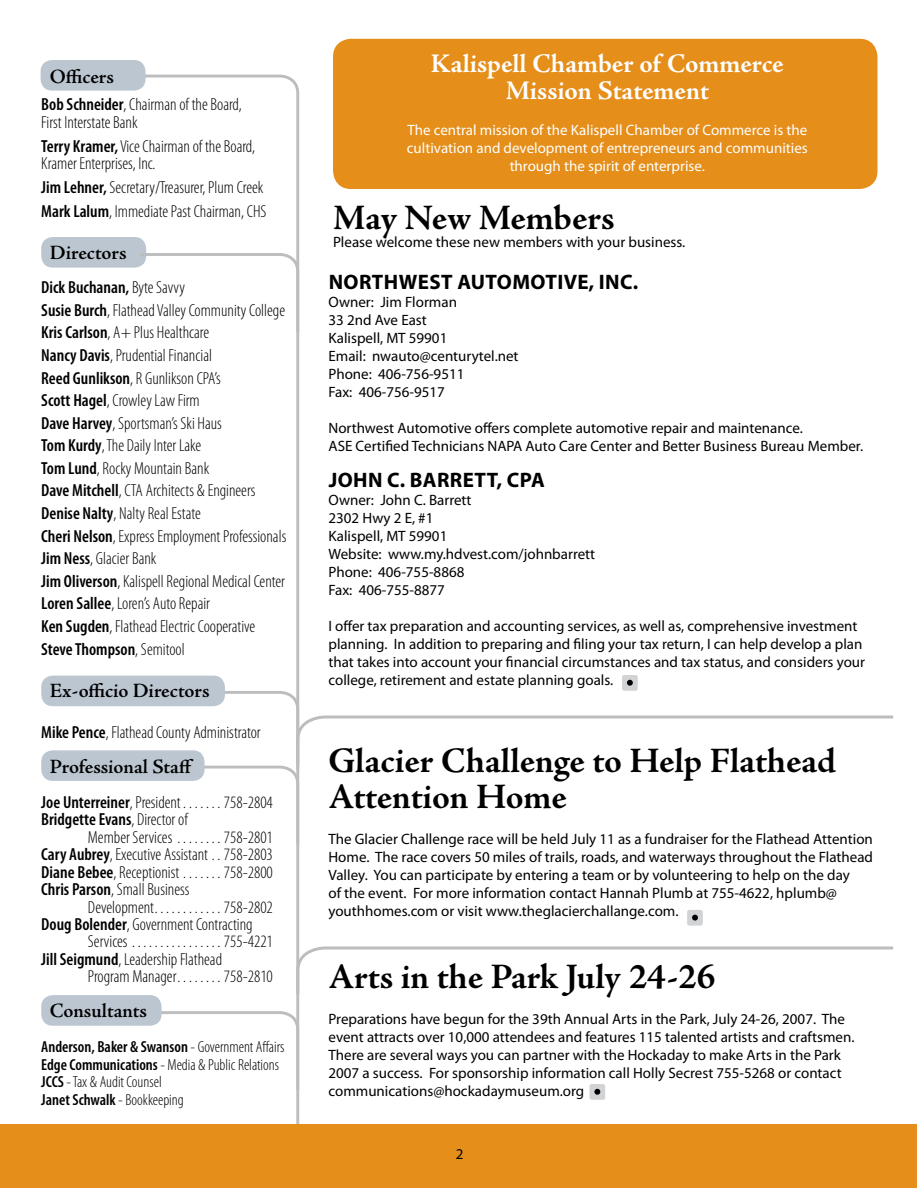
<style>
.page{position:relative;width:918px;height:1188px;background:#fff}
.page>*{position:absolute;margin:0;border:0;box-sizing:border-box;transform-origin:0 0}
.t1{font:700 36px/36px "Adobe Jenson Pro";letter-spacing:-.005em;color:#000}
.t2{font:700 27px/27px "Adobe Jenson Pro";letter-spacing:-.005em;color:#fff;text-align:center}
.t3{font:700 21px "Myriad Pro";letter-spacing:.02em;color:#000}
.t4{font:600 20.4px "Adobe Jenson Pro";letter-spacing:-.005em;color:#000}
.t5{font:300 condensed 17.55px/22.6px "Myriad Pro";color:#000}
.t6{font:300 condensed 16.05px/17.5px "Myriad Pro";color:#000}
.t7{font:15px/18px "Myriad Pro";color:#000}
.t8{font:15px/18px "Myriad Pro";color:#fff;text-align:center}
.s1{font-weight:600}
</style>
<div class="page">
<svg style="left:140px;top:74px;width:160px;height:1050px"></svg>
<div style="left:1px;top:1124px;width:916px;height:63px;background:#e58e1a"></div>
<div style="left:333px;top:39px;width:545px;height:150px;background:#e58e1a;border-radius:18px"></div>
<svg style="left:140px;top:1010px;width:160px;height:83px"></svg>
<div style="left:41px;top:995px;width:121px;height:31px;background:#bbc6d0;border-radius:12px"></div>
<div style="left:41px;top:750px;width:164px;height:31px;background:#bbc6d0;border-radius:12px"></div>
<div style="left:41px;top:676px;width:184px;height:30px;background:#bbc6d0;border-radius:12px"></div>
<div style="left:41px;top:237px;width:105px;height:31px;background:#bbc6d0;border-radius:12px"></div>
<div style="left:41px;top:60px;width:105px;height:31px;background:#bbc6d0;border-radius:12px"></div>
<svg style="left:137px;top:252px;width:163px;height:83px"></svg>
<div style="left:687px;top:910px;width:16px;height:16px;background:#d1d3d4;border-radius:2px"></div>
<svg style="left:692px;top:915px;width:6px;height:6px"></svg>
<div style="left:622px;top:675px;width:16px;height:16px;background:#d1d3d4;border-radius:2px"></div>
<div style="left:590px;top:1084px;width:15px;height:16px;background:#d1d3d4;border-radius:2px"></div>
<svg style="left:594px;top:1089px;width:6px;height:6px"></svg>
<svg style="left:137px;top:680px;width:757px;height:167px"></svg>
<svg style="left:295px;top:945px;width:599px;height:52px"></svg>
<h3 class="t4" style="left:50px;top:65px;width:66px">Officers</h3>
<p class="t5" style="left:41px;top:96px;width:202px;line-height:17.5px"><span class="s1">Bob Schneider</span>, Chairman of the Board,<br>First Interstate Bank</p>
<p class="t5" style="left:41px;top:137px;width:215px;line-height:17.5px"><span class="s1">Terry Kramer,</span> Vice Chairman of the Board,<br>Kramer Enterprises, Inc.</p>
<p class="t5" style="left:41px;top:175px;width:227px;line-height:24px"><span class="s1">Jim Lehner,</span> Secretary/Treasurer, Plum Creek<br><span class="s1">Mark Lalum</span>, Immediate Past Chairman, CHS</p>
<h3 class="t4" style="left:50px;top:241px;width:78px">Directors</h3>
<p class="t5" style="left:41px;top:276px;width:247px"><span class="s1">Dick Buchanan,</span> Byte Savvy<br><span class="s1">Susie Burch</span>, Flathead Valley Community College <span class="s1">Kris Carlson</span>, A+ Plus Healthcare<br><span class="s1">Nancy Davis</span>, Prudential Financial<br><span class="s1">Reed Gunlikson</span>, R Gunlikson CPA’s<br><span class="s1">Scott Hagel</span>, Crowley Law Firm<br><span class="s1">Dave Harvey</span>, Sportsman’s Ski Haus<br><span class="s1">Tom Kurdy</span>, The Daily Inter Lake<br><span class="s1">Tom Lund</span>, Rocky Mountain Bank<br><span class="s1">Dave Mitchell</span>, CTA Architects &amp; Engineers <span class="s1">Denise Nalty</span>, Nalty Real Estate<br><span class="s1">Cheri Nelson</span>, Express Employment Professionals <span class="s1">Jim Ness</span>, Glacier Bank<br><span class="s1">Jim Oliverson</span>, Kalispell Regional Medical Center <span class="s1">Loren Sallee</span>, Loren’s Auto Repair<br><span class="s1">Ken Sugden</span>, Flathead Electric Cooperative <span class="s1">Steve Thompson</span>, Semitool</p>
<h3 class="t4" style="left:50px;top:679px;width:161px">Ex-officio Directors</h3>
<p class="t5" style="left:41px;top:720px;width:221px"><span class="s1">Mike Pence</span>, Flathead County Administrator</p>
<h3 class="t4" style="left:50px;top:755px;width:145px">Professional Staff</h3>
<p class="t5" style="left:41px;top:790px;width:144px"><span class="s1">Joe Unterreiner</span>, President........</p>
<p class="t5" style="left:224px;top:790px;width:51px">758-2804</p>
<p class="t5" style="left:88px;top:810px;width:101px;line-height:17.5px;text-indent:-47px"><span class="s1">Bridgette Evans</span>, Director of<br>Member Services.........</p>
<p class="t5" style="left:41px;top:828px;width:233px;line-height:17.5px;text-align:justify;text-indent:183px">758-2801<br><span class="s1">Cary Aubrey</span>, Executive Assistant... 758-2803<br><span class="s1">Diane Bebee</span>, Receptionist .......</p>
<p class="t5" style="left:224px;top:860px;width:51px">758-2800</p>
<p class="t5" style="left:88px;top:880px;width:103px;line-height:17.5px;text-indent:-47px"><span class="s1">Chris Parson</span>, Small Business<br>Development.............</p>
<p class="t5" style="left:224px;top:895px;width:51px">758-2802</p>
<p class="t5" style="left:41px;top:913px;width:213px"><span class="s1">Doug Bolender</span>, Government Contracting</p>
<p class="t5" style="left:88px;top:930px;width:46px">Services.................</p>
<p class="t5" style="left:224px;top:930px;width:51px">755-4221</p>
<p class="t5" style="left:41px;top:950px;width:182px;line-height:17.5px;text-align:center"><span class="s1">Jill Seigmund</span>, Leadership Flathead<br>Program Manager.........</p>
<p class="t5" style="left:224px;top:965px;width:51px">758-2810</p>
<h3 class="t4" style="left:50px;top:999px;width:99px">Consultants</h3>
<p class="t6" style="left:41px;top:1038px;width:245px"><span class="s1">Anderson, Baker &amp; Swanson</span> - Government Affairs <span class="s1">Edge Communications</span> - Media &amp; Public Relations <span class="s1">JCCS</span> - Tax &amp; Audit Counsel<br><span class="s1">Janet Schwalk</span> - Bookkeeping</p>
<h2 class="t2" style="left:431px;top:50px;width:354px">Kalispell Chamber of Commerce<br>Mission Statement</h2>
<p class="t8" style="left:407px;top:120px;width:402px">The central mission of the Kalispell Chamber of Commerce is the cultivation and development of entrepreneurs and communities through the spirit of enterprise.</p>
<h1 class="t1" style="left:333px;top:201px;width:283px">May New Members</h1>
<p class="t7" style="left:333px;top:233px;width:354px">Please welcome these new members with your business.</p>
<h3 class="t3" style="left:329px;top:268px;width:30px">NORTHWEST</h3>
<h3 class="t3" style="left:457px;top:268px;width:28px">AUTOMOTIVE</h3>
<h3 class="t3" style="left:589px;top:268px;width:51px">, INC.</h3>
<p class="t7" style="left:328px;top:293px;width:192px">Owner: Jim Florman<br>33 2nd Ave East<br>Kalispell, MT 59901<br>Email: nwauto@centurytel.net<br>Phone: 406-756-9511<br>Fax: 406-756-9517</p>
<p class="t7" style="left:328px;top:419px;width:536px">Northwest Automotive offers complete automotive repair and maintenance.<br>ASE Certified Technicians NAPA Auto Care Center and Better Business Bureau Member.</p>
<h3 class="t3" style="left:329px;top:466px;width:25px">JOHN</h3>
<h3 class="t3" style="left:387px;top:466px;width:50px">C. BARRETT</h3>
<h3 class="t3" style="left:497px;top:466px;width:49px">, CPA</h3>
<p class="t7" style="left:328px;top:491px;width:268px">Owner: John C. Barrett<br>2302 Hwy 2 E, #1<br>Kalispell, MT 59901<br>Website: www.my.hdvest.com/johnbarrett<br>Phone: 406-755-8868<br>Fax: 406-755-8877</p>
<p class="t7" style="left:328px;top:617px;width:538px">I offer tax preparation and accounting services, as well as, comprehensive investment planning. In addition to preparing and filing your tax return, I can help develop a plan that takes into account your financial circumstances and tax status, and considers your college, retirement and estate planning goals.</p>
<h1 class="t1" style="left:328px;top:744px;width:509px">Glacier Challenge to Help Flathead<br>Attention Home</h1>
<p class="t7" style="left:329px;top:830px;width:546px">The Glacier Challenge race will be held July 11 as a fundraiser for the Flathead Attention Home. The race covers 50 miles of trails, roads, and waterways throughout the Flathead Valley. You can participate by entering a team or by volunteering to help on the day<br>of the event. For more information contact Hannah Plumb at 755-4622, hplumb@ youthhomes.com or visit www.theglacierchallange.com.</p>
<h1 class="t1" style="left:328px;top:960px;width:389px">Arts in the Park July 24-26</h1>
<p class="t7" style="left:328px;top:1010px;width:528px">Preparations have begun for the 39th Annual Arts in the Park, July 24-26, 2007. The event attracts over 10,000 attendees and features 115 talented artists and craftsmen.<br>There are several ways you can partner with the Hockaday to make Arts in the Park 2007 a success. For sponsorship information call Holly Secrest 755-5268 or contact communications@hockadaymuseum.org</p>
<p class="t7" style="left:456px;top:1144px;width:9px">2</p>
</div>
